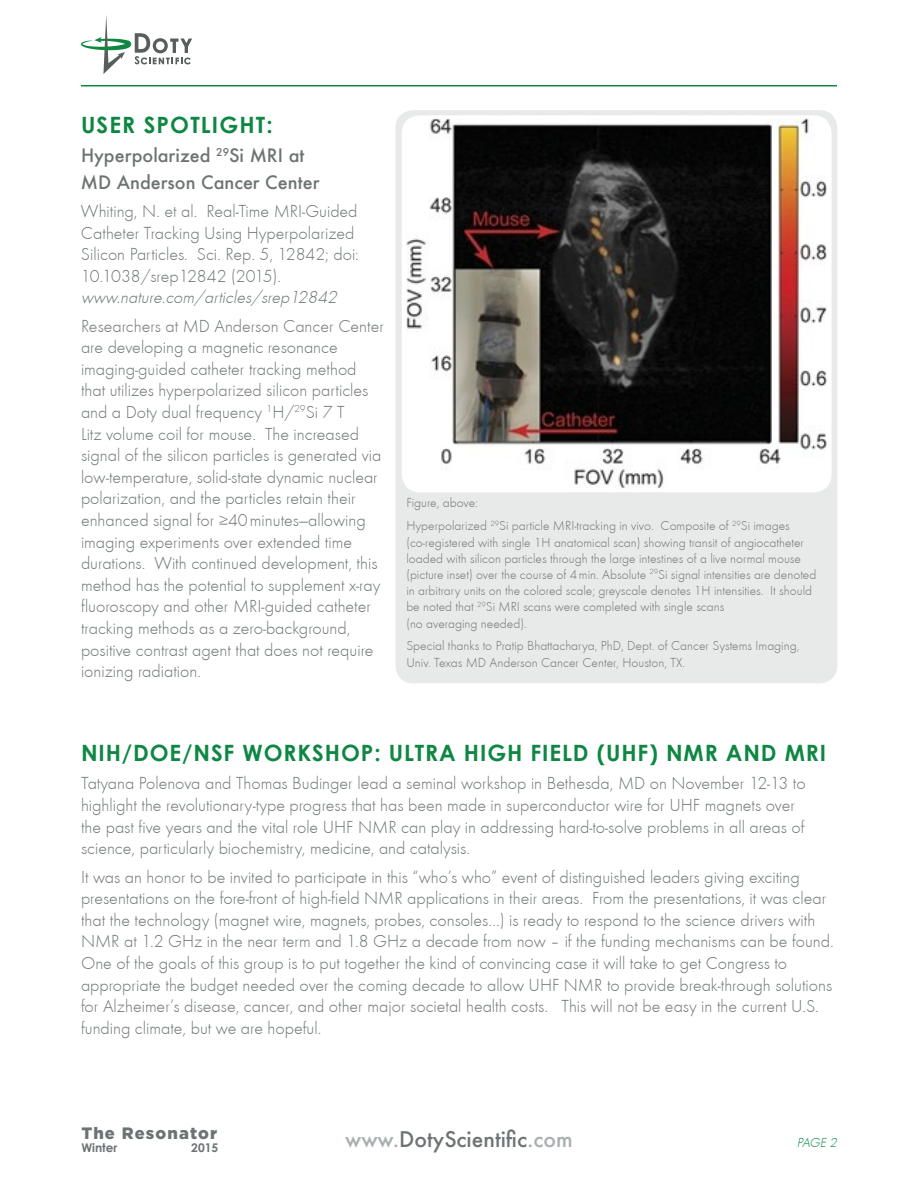
<style>
.page{position:relative;width:918px;height:1188px;background:#fff}
.page>*{position:absolute;margin:0;border:0;box-sizing:border-box;transform-origin:0 0}
.t1{font:700 22.5px "Century Gothic";letter-spacing:.04em;color:#0e8743}
.t2{font:500 21px "Futura";color:#6d7373}
.t3{font:18px/21.6px "Futura T Light";color:#6d7373}
.t4{font:500 18px/27px "Futura";color:#6d7373}
.t5{font:italic 18px "Futura T Light";color:#6d7373}
.t6{font:900 16.5px "Gotham";letter-spacing:.07em;color:#6d7373}
.t7{font:13.5px/16.2px "Futura T Light";color:#6d7373}
.t8{font:italic 13.5px "Futura T Light";color:#0e8743}
.t9{font:700 12px "Century Gothic";color:#6d7373}
.s1{color:#a9afb0}
</style>
<div class="page">
<svg style="left:81px;top:15px;width:111px;height:59px"></svg>
<hr style="left:81px;top:85px;width:756px;height:1px;background:#0e8743">
<div style="left:395px;top:110px;width:442px;height:573px;background:#e8eaea;border-radius:18px"></div>
<div style="left:402px;top:115px;width:430px;height:377px;background:#fff;border-radius:18px"></div>
<img style="left:406px;top:119px;width:421px;height:369px">
<p class="t1" style="left:81px;top:111px;width:193px">USER SPOTLIGHT:</p>
<p class="t4" style="left:81px;top:141px;width:240px">Hyperpolarized <sup>29</sup>Si MRI at<br>MD Anderson Cancer Center</p>
<p class="t3" style="left:81px;top:200px;width:279px">Whiting, N. et al. Real-Time MRI-Guided Catheter Tracking Using Hyperpolarized Silicon Particles. Sci. Rep. 5, 12842; doi:<br>10.1038/srep12842 (2015).</p>
<p class="t5" style="left:81px;top:287px;width:261px">www.nature.com/articles/srep12842</p>
<p class="t3" style="left:81px;top:315px;width:305px">Researchers at MD Anderson Cancer Center are developing a magnetic resonance imaging-guided catheter tracking method that utilizes hyperpolarized silicon particles and a Doty dual frequency <sup>1</sup>H/<sup>29</sup>Si 7 T<br>Litz volume coil for mouse. The increased signal of the silicon particles is generated via low-temperature, solid-state dynamic nuclear polarization, and the particles retain their enhanced signal for ≥40minutes—allowing imaging experiments over extended time durations. With continued development, this method has the potential to supplement x-ray fluoroscopy and other MRI-guided catheter tracking methods as a zero-background, positive contrast agent that does not require ionizing radiation.</p>
<p class="t7" style="left:406px;top:492px;width:385px;line-height:23px">Figure, above:<br>Hyperpolarized <sup>29</sup>Si particle MRI-tracking in vivo. Composite of <sup>29</sup>Si images</p>
<p class="t7" style="left:406px;top:534px;width:412px">(co-registered with single 1H anatomical scan) showing transit of angiocatheter loaded with silicon particles through the large intestines of a live normal mouse (picture inset) over the course of 4min. Absolute <sup>29</sup>Si signal intensities are denoted in arbitrary units on the colored scale; greyscale denotes 1H intensities. It should be noted that <sup>29</sup>Si MRI scans were completed with single scans<br>(no averaging needed).</p>
<p class="t7" style="left:406px;top:638px;width:395px">Special thanks to Pratip Bhattacharya, PhD, Dept. of Cancer Systems Imaging,<br>Univ. Texas MD Anderson Cancer Center, Houston, TX.</p>
<p class="t1" style="left:81px;top:739px;width:747px">NIH/DOE/NSF WORKSHOP: ULTRA HIGH FIELD (UHF) NMR AND MRI</p>
<p class="t3" style="left:81px;top:773px;width:726px">Tatyana Polenova and Thomas Budinger lead a seminal workshop in Bethesda, MD on November 12-13 to highlight the revolutionary-type progress that has been made in superconductor wire for UHF magnets over the past five years and the vital role UHF NMR can play in addressing hard-to-solve problems in all areas of science, particularly biochemistry, medicine, and catalysis.</p>
<p class="t3" style="left:81px;top:866px;width:754px">It was an honor to be invited to participate in this “who’s who” event of distinguished leaders giving exciting presentations on the fore-front of high-field NMR applications in their areas. From the presentations, it was clear that the technology (magnet wire, magnets, probes, consoles…) is ready to respond to the science drivers with NMR at 1.2 GHz in the near term and 1.8 GHz a decade from now – if the funding mechanisms can be found.<br>One of the goals of this group is to put together the kind of convincing case it will take to get Congress to appropriate the budget needed over the coming decade to allow UHF NMR to provide break-through solutions for Alzheimer’s disease, cancer, and other major societal health costs. This will not be easy in the current U.S. funding climate, but we are hopeful.</p>
<p class="t6" style="left:81px;top:1122px;width:137px">The Resonator</p>
<p class="t9" style="left:81px;top:1140px;width:37px">Winter</p>
<p class="t9" style="left:191px;top:1140px;width:28px">2015</p>
<p class="t2" style="left:345px;top:1124px;width:229px"><span class="s1">www.</span>DotyScientific<span class="s1">.com</span></p>
<p class="t8" style="left:797px;top:1135px;width:45px">PAGE 2</p>
</div>
